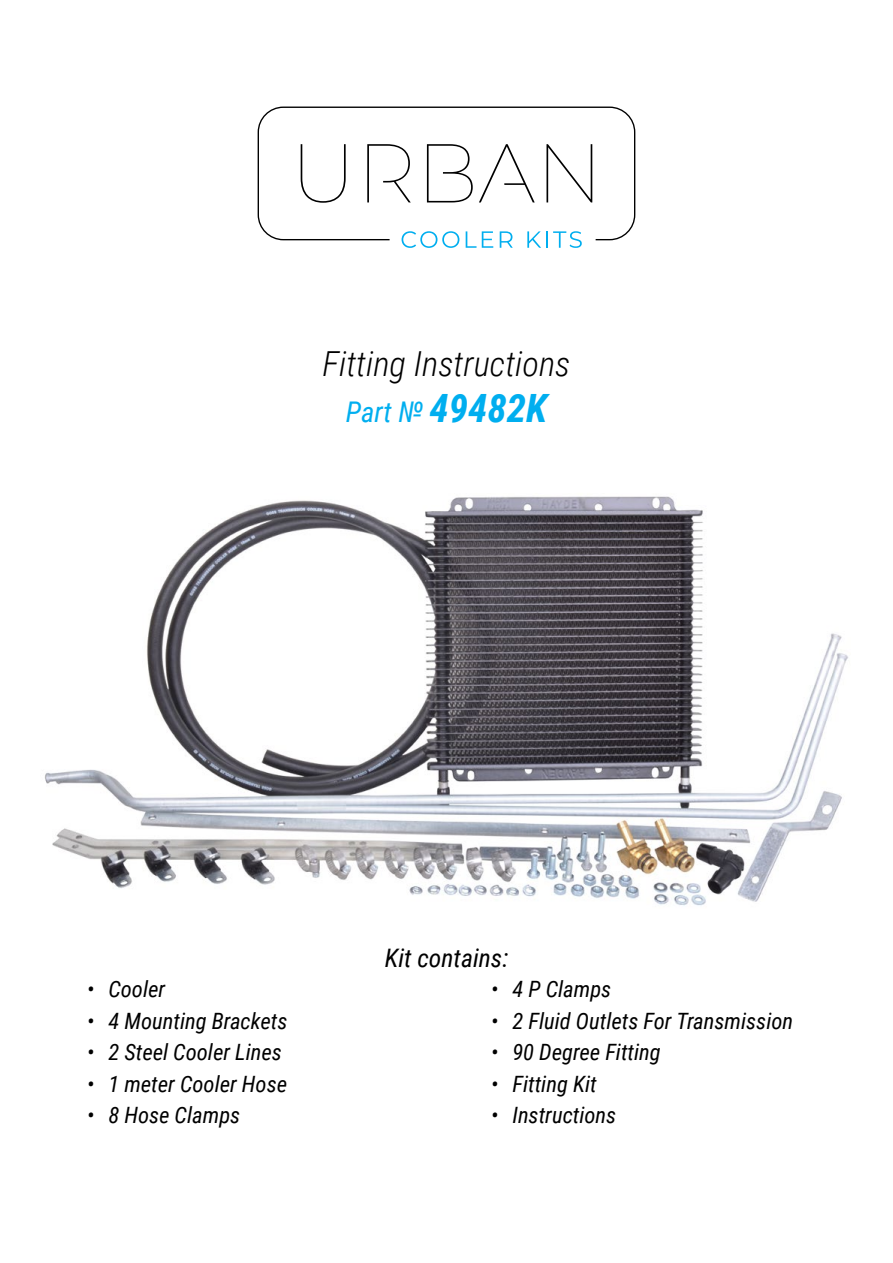
<style>
.page{position:relative;width:893px;height:1263px;background:#fff}
.page>*{position:absolute;margin:0;border:0;box-sizing:border-box;transform-origin:0 0}
.t1{font:italic 700 39px "Roboto Condensed";color:#00aeef}
.t2{font:italic 300 34.5px "Roboto Condensed";color:#000}
.t3{font:italic 25.5px "Roboto Condensed";color:#000}
.t4{font:italic 22.5px "Roboto Condensed";color:#000}
.s1{font-weight:400;font-size:28.5px}
</style>
<div class="page">
<img style="left:45px;top:496px;width:803px;height:410px">
<svg style="left:402px;top:240px;width:57px;height:8px"></svg>
<svg style="left:466px;top:240px;width:10px;height:8px"></svg>
<svg style="left:482px;top:240px;width:11px;height:8px"></svg>
<svg style="left:500px;top:240px;width:13px;height:8px"></svg>
<svg style="left:527px;top:240px;width:55px;height:8px"></svg>
<svg style="left:258px;top:107px;width:377px;height:133px"></svg>
<h2 class="t2" style="left:323px;top:339px;width:249px">Fitting Instructions</h2>
<h1 class="t1" style="left:346px;top:381px;width:203px"><span class="s1">Part №</span> 49482K</h1>
<p class="t4" style="left:87px;top:973px;width:80px">• Cooler</p>
<p class="t4" style="left:87px;top:1005px;width:202px">• 4 Mounting Brackets</p>
<p class="t4" style="left:87px;top:1036px;width:196px">• 2 Steel Cooler Lines</p>
<p class="t4" style="left:87px;top:1068px;width:201px">• 1 meter Cooler Hose</p>
<p class="t4" style="left:87px;top:1099px;width:155px">• 8 Hose Clamps</p>
<p class="t3" style="left:385px;top:940px;width:125px">Kit contains:</p>
<p class="t4" style="left:491px;top:973px;width:122px">• 4 P Clamps</p>
<p class="t4" style="left:491px;top:1005px;width:304px">• 2 Fluid Outlets For Transmission</p>
<p class="t4" style="left:491px;top:1036px;width:171px">• 90 Degree Fitting</p>
<p class="t4" style="left:491px;top:1068px;width:107px">• Fitting Kit</p>
<p class="t4" style="left:491px;top:1099px;width:127px">• Instructions</p>
</div>
